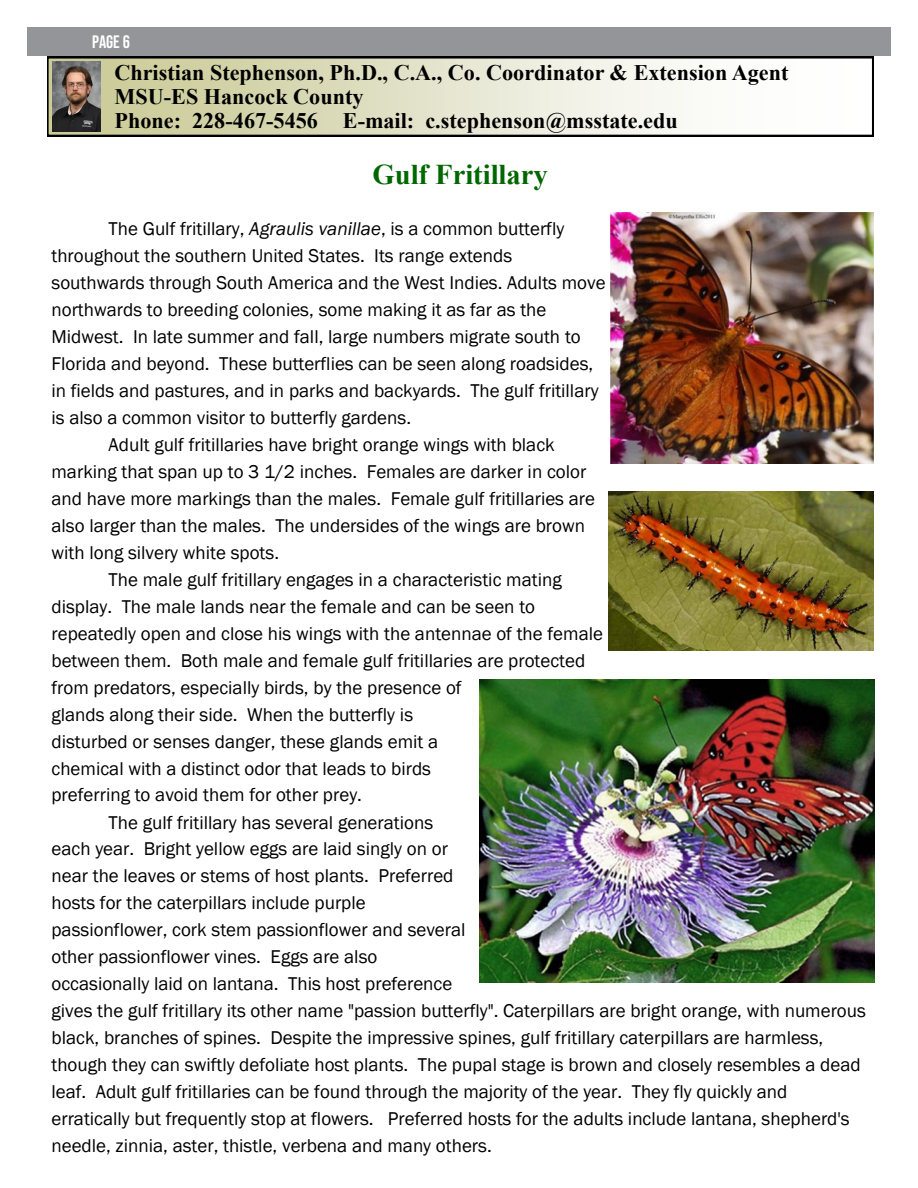
<style>
.page{position:relative;width:918px;height:1188px;background:#fff}
.page>*{position:absolute;margin:0;border:0;box-sizing:border-box;transform-origin:0 0}
.t1{font:700 28.5px "Times New Roman";color:#060}
.t2{font:700 22.2px/24.3px "Times New Roman";color:#000}
.t3{font:19.05px "Franklin Gothic";color:#000}
.t4{font:18px "Bebas Neue";color:#fff}
.s1{font-style:italic}
</style>
<div class="page">
<div style="left:27px;top:27px;width:864px;height:28px;background:#939598"></div>
<svg style="left:47px;top:57px;width:827px;height:79px"></svg>
<img style="left:52px;top:61px;width:48px;height:70px">
<img style="left:611px;top:212px;width:263px;height:252px">
<img style="left:608px;top:492px;width:266px;height:158px">
<img style="left:479px;top:680px;width:396px;height:302px">
<p class="t4" style="left:92px;top:31px;width:39px">Page 6</p>
<p class="t2" style="left:114px;top:60px;width:675px">Christian Stephenson, Ph.D., C.A., Co. Coordinator &amp; Extension Agent<br>MSU-ES Hancock County<br>Phone: 228-467-5456 E-mail: c.stephenson@msstate.edu</p>
<h1 class="t1" style="left:373px;top:158px;width:177px">Gulf Fritillary</h1>
<p class="t3" style="left:109px;top:217px;width:457px">The Gulf fritillary, <span class="s1">Agraulis vanillae</span>, is a common butterfly</p>
<p class="t3" style="left:52px;top:244px;width:462px">throughout the southern United States. Its range extends</p>
<p class="t3" style="left:52px;top:271px;width:556px">southwards through South America and the West Indies. Adults move</p>
<p class="t3" style="left:52px;top:298px;width:497px">northwards to breeding colonies, some making it as far as the</p>
<p class="t3" style="left:52px;top:325px;width:531px">Midwest. In late summer and fall, large numbers migrate south to</p>
<p class="t3" style="left:52px;top:352px;width:543px">Florida and beyond. These butterflies can be seen along roadsides,</p>
<p class="t3" style="left:52px;top:379px;width:549px">in fields and pastures, and in parks and backyards. The gulf fritillary</p>
<p class="t3" style="left:52px;top:406px;width:361px">is also a common visitor to butterfly gardens.</p>
<p class="t3" style="left:109px;top:433px;width:448px">Adult gulf fritillaries have bright orange wings with black</p>
<p class="t3" style="left:52px;top:460px;width:536px">marking that span up to 3 1/2 inches. Females are darker in color</p>
<p class="t3" style="left:52px;top:487px;width:545px">and have more markings than the males. Female gulf fritillaries are</p>
<p class="t3" style="left:52px;top:514px;width:535px">also larger than the males. The undersides of the wings are brown</p>
<p class="t3" style="left:52px;top:541px;width:229px">with long silvery white spots.</p>
<p class="t3" style="left:109px;top:568px;width:455px">The male gulf fritillary engages in a characteristic mating</p>
<p class="t3" style="left:52px;top:595px;width:485px">display. The male lands near the female and can be seen to</p>
<p class="t3" style="left:52px;top:622px;width:553px">repeatedly open and close his wings with the antennae of the female</p>
<p class="t3" style="left:52px;top:649px;width:535px">between them. Both male and female gulf fritillaries are protected</p>
<p class="t3" style="left:52px;top:676px;width:412px">from predators, especially birds, by the presence of</p>
<p class="t3" style="left:52px;top:703px;width:363px">glands along their side. When the butterfly is</p>
<p class="t3" style="left:52px;top:730px;width:388px">disturbed or senses danger, these glands emit a</p>
<p class="t3" style="left:52px;top:757px;width:381px">chemical with a distinct odor that leads to birds</p>
<p class="t3" style="left:52px;top:784px;width:312px">preferring to avoid them for other prey.</p>
<p class="t3" style="left:109px;top:811px;width:326px">The gulf fritillary has several generations</p>
<p class="t3" style="left:52px;top:838px;width:398px">each year. Bright yellow eggs are laid singly on or</p>
<p class="t3" style="left:52px;top:865px;width:404px">near the leaves or stems of host plants. Preferred</p>
<p class="t3" style="left:52px;top:892px;width:316px">hosts for the caterpillars include purple</p>
<p class="t3" style="left:52px;top:919px;width:416px">passionflower, cork stem passionflower and several</p>
<p class="t3" style="left:52px;top:946px;width:327px">other passionflower vines. Eggs are also</p>
<p class="t3" style="left:52px;top:973px;width:402px">occasionally laid on lantana. This host preference</p>
<p class="t3" style="left:52px;top:1000px;width:816px">gives the gulf fritillary its other name "passion butterfly". Caterpillars are bright orange, with numerous</p>
<p class="t3" style="left:52px;top:1027px;width:773px">black, branches of spines. Despite the impressive spines, gulf fritillary caterpillars are harmless,</p>
<p class="t3" style="left:52px;top:1054px;width:811px">though they can swiftly defoliate host plants. The pupal stage is brown and closely resembles a dead</p>
<p class="t3" style="left:52px;top:1081px;width:737px">leaf. Adult gulf fritillaries can be found through the majority of the year. They fly quickly and</p>
<p class="t3" style="left:52px;top:1108px;width:800px">erratically but frequently stop at flowers. Preferred hosts for the adults include lantana, shepherd's</p>
<p class="t3" style="left:52px;top:1135px;width:442px">needle, zinnia, aster, thistle, verbena and many others.</p>
</div>
